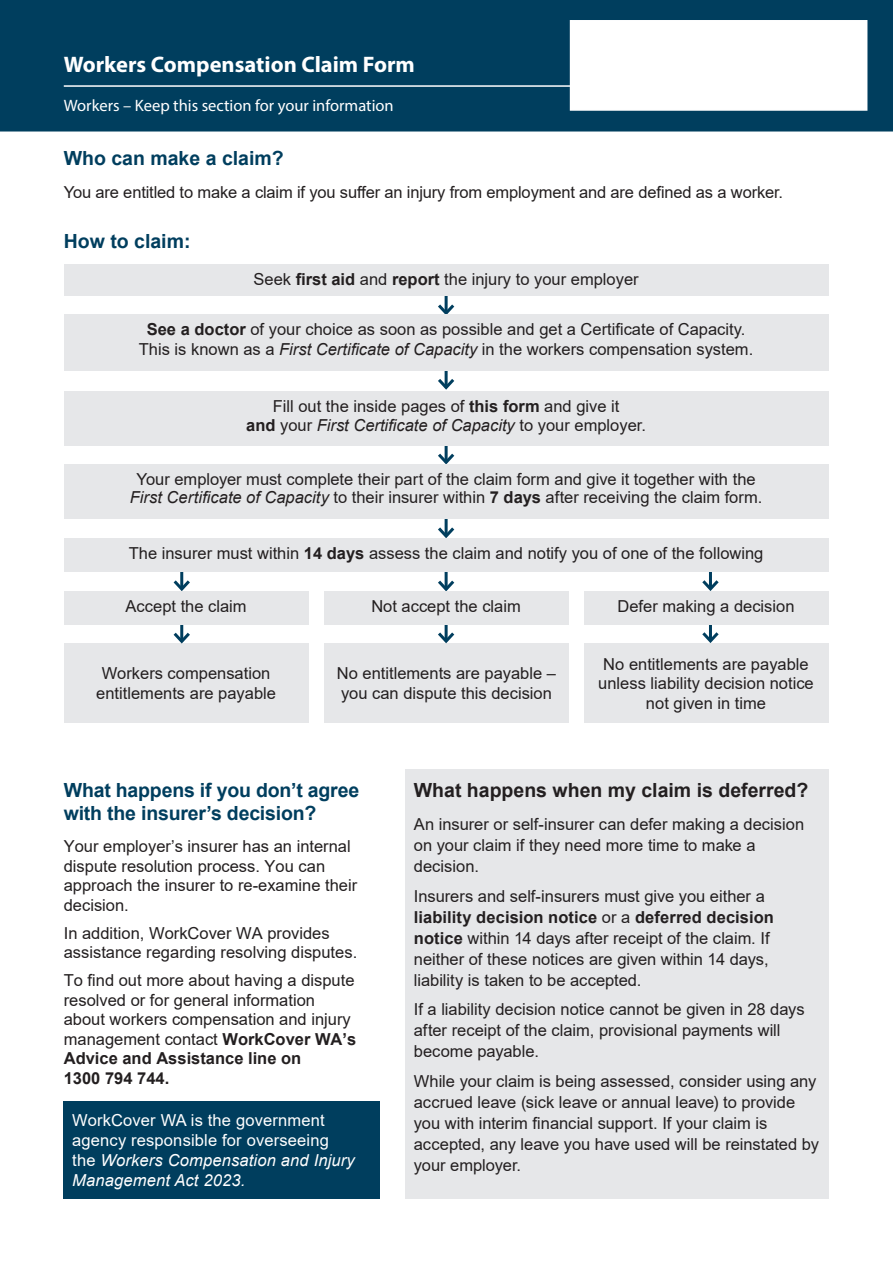
<style>
.page{position:relative;width:893px;height:1263px;background:#fff}
.page>*{position:absolute;margin:0;border:0;box-sizing:border-box;transform-origin:0 0}
.t1{font:700 22.5px "Myriad Pro";color:#fff}
.t2{font:700 19.5px/23.4px "Arial";letter-spacing:-.01em;color:#003e5e}
.t3{font:700 19.5px "Arial";color:#231f20}
.t4{font:16.5px/21px "Arial";color:#231f20}
.t5{font:16.5px/19.8px "Arial";letter-spacing:.01em;color:#fff}
.t6{font:16.5px "Myriad Pro";color:#fff}
.s1{font-weight:700}
.s2{font-style:italic}
</style>
<div class="page">
<div style="left:584px;top:643px;width:244px;height:80px;background:#e6e7e9"></div>
<div style="left:324px;top:643px;width:245px;height:80px;background:#e6e7e9"></div>
<div style="left:64px;top:643px;width:245px;height:80px;background:#e6e7e9"></div>
<hr style="left:445px;top:282px;width:3px;height:31px;background:#003e5e">
<svg style="left:435px;top:301px;width:22px;height:14px"></svg>
<div style="left:64px;top:264px;width:764px;height:32px;background:#e6e7e9"></div>
<hr style="left:445px;top:431px;width:3px;height:31px;background:#003e5e">
<svg style="left:438px;top:450px;width:17px;height:14px"></svg>
<div style="left:64px;top:391px;width:764px;height:54px;background:#e6e7e9"></div>
<hr style="left:445px;top:505px;width:3px;height:31px;background:#003e5e">
<svg style="left:438px;top:524px;width:17px;height:14px"></svg>
<div style="left:64px;top:464px;width:764px;height:55px;background:#e6e7e9"></div>
<hr style="left:445px;top:558px;width:3px;height:31px;background:#003e5e">
<svg style="left:438px;top:577px;width:17px;height:14px"></svg>
<hr style="left:180px;top:558px;width:3px;height:31px;background:#003e5e">
<svg style="left:173px;top:577px;width:17px;height:14px"></svg>
<hr style="left:709px;top:558px;width:3px;height:31px;background:#003e5e">
<svg style="left:702px;top:580px;width:17px;height:11px"></svg>
<div style="left:64px;top:538px;width:764px;height:34px;background:#e6e7e9"></div>
<hr style="left:445px;top:610px;width:3px;height:31px;background:#003e5e">
<svg style="left:438px;top:629px;width:17px;height:15px"></svg>
<hr style="left:180px;top:610px;width:3px;height:31px;background:#003e5e">
<svg style="left:173px;top:629px;width:17px;height:15px"></svg>
<hr style="left:709px;top:610px;width:3px;height:31px;background:#003e5e">
<svg style="left:702px;top:632px;width:17px;height:11px"></svg>
<div style="left:64px;top:591px;width:245px;height:33px;background:#e6e7e9"></div>
<div style="left:324px;top:591px;width:244px;height:33px;background:#e6e7e9"></div>
<div style="left:584px;top:591px;width:244px;height:33px;background:#e6e7e9"></div>
<hr style="left:445px;top:356px;width:3px;height:31px;background:#003e5e">
<svg style="left:438px;top:376px;width:17px;height:14px"></svg>
<div style="left:64px;top:315px;width:764px;height:56px;background:#e6e7e9"></div>
<div style="left:0;top:0;width:893px;height:131px;background:#003e5e"></div>
<hr style="left:64px;top:85px;width:765px;height:2px;background:#fff">
<div style="left:570px;top:20px;width:297px;height:91px;background:#fff;border:2px solid #fff"></div>
<div style="left:405px;top:770px;width:424px;height:429px;background:#e6e7e9"></div>
<div style="left:64px;top:1101px;width:316px;height:98px;background:#003e5e"></div>
<h1 class="t1" style="left:64px;top:49px;width:353px">Workers Compensation Claim Form</h1>
<p class="t6" style="left:64px;top:96px;width:331px">Workers – Keep this section for your information</p>
<p class="t2" style="left:64px;top:147px;width:221px">Who can make a claim?</p>
<p class="t4" style="left:64px;top:181px;width:721px">You are entitled to make a claim if you suffer an injury from employment and are defined as a worker.</p>
<p class="t2" style="left:64px;top:230px;width:128px">How to claim:</p>
<p class="t4" style="left:253px;top:268px;width:387px">Seek <span class="s1">first aid</span> and <span class="s1">report</span> the injury to your employer</p>
<p class="t4" style="left:139px;top:319px;width:616px;line-height:19.8px;text-align:center"><span class="s1">See a doctor</span> of your choice as soon as possible and get a Certificate of Capacity.<br>This is known as a <span class="s2">First Certificate of Capacity</span> in the workers compensation system.</p>
<p class="t4" style="left:246px;top:396px;width:401px;line-height:19.8px;text-align:center">Fill out the inside pages of <span class="s1">this form</span> and give it<br><span class="s1">and</span> your <span class="s2">First Certificate of Capacity</span> to your employer.</p>
<p class="t4" style="left:130px;top:470px;width:634px;line-height:18px;text-align:center">Your employer must complete their part of the claim form and give it together with the<br><span class="s2">First Certificate of Capacity</span> to their insurer within <span class="s1">7 days</span> after receiving the claim form.</p>
<p class="t4" style="left:129px;top:542px;width:636px">The insurer must within <span class="s1">14 days</span> assess the claim and notify you of one of the following</p>
<p class="t4" style="left:126px;top:595px;width:123px">Accept the claim</p>
<p class="t4" style="left:371px;top:595px;width:151px">Not accept the claim</p>
<p class="t4" style="left:617px;top:595px;width:178px">Defer making a decision</p>
<p class="t4" style="left:96px;top:663px;width:181px;line-height:19.8px;text-align:center">Workers compensation entitlements are payable</p>
<p class="t4" style="left:337px;top:663px;width:221px;line-height:19.8px">No entitlements are payable – you can dispute this decision</p>
<p class="t4" style="left:598px;top:654px;width:217px;line-height:19.8px;text-align:center">No entitlements are payable unless liability decision notice not given in time</p>
<p class="t2" style="left:64px;top:778px;width:297px">What happens if you don’t agree with the insurer’s decision?</p>
<p class="t4" style="left:64px;top:836px;width:295px;line-height:19.5px">Your employer’s insurer has an internal dispute resolution process. You can approach the insurer to re-examine their decision.</p>
<p class="t4" style="left:64px;top:923px;width:295px;line-height:19.5px">In addition, WorkCover WA provides assistance regarding resolving disputes.</p>
<p class="t4" style="left:64px;top:970px;width:294px;line-height:19.5px">To find out more about having a dispute resolved or for general information about workers compensation and injury management contact <span class="s1">WorkCover WA’s<br>Advice and Assistance line on<br>1300 794 744.</span></p>
<p class="t5" style="left:72px;top:1110px;width:284px">WorkCover WA is the government agency responsible for overseeing the <span class="s2">Workers Compensation and Injury<br>Management Act 2023.</span></p>
<p class="t3" style="left:414px;top:776px;width:396px">What happens when my claim is deferred?</p>
<p class="t4" style="left:414px;top:814px;width:392px">An insurer or self-insurer can defer making a decision on your claim if they need more time to make a decision.</p>
<p class="t4" style="left:414px;top:885px;width:362px">Insurers and self-insurers must give you either a <span class="s1">liability decision notice</span> or a <span class="s1">deferred decision notice</span> within 14 days after receipt of the claim. If neither of these notices are given within 14 days, liability is taken to be accepted.</p>
<p class="t4" style="left:414px;top:999px;width:392px">If a liability decision notice cannot be given in 28 days after receipt of the claim, provisional payments will become payable.</p>
<p class="t4" style="left:414px;top:1070px;width:407px">While your claim is being assessed, consider using any accrued leave (sick leave or annual leave) to provide you with interim financial support. If your claim is accepted, any leave you have used will be reinstated by your employer.</p>
</div>
